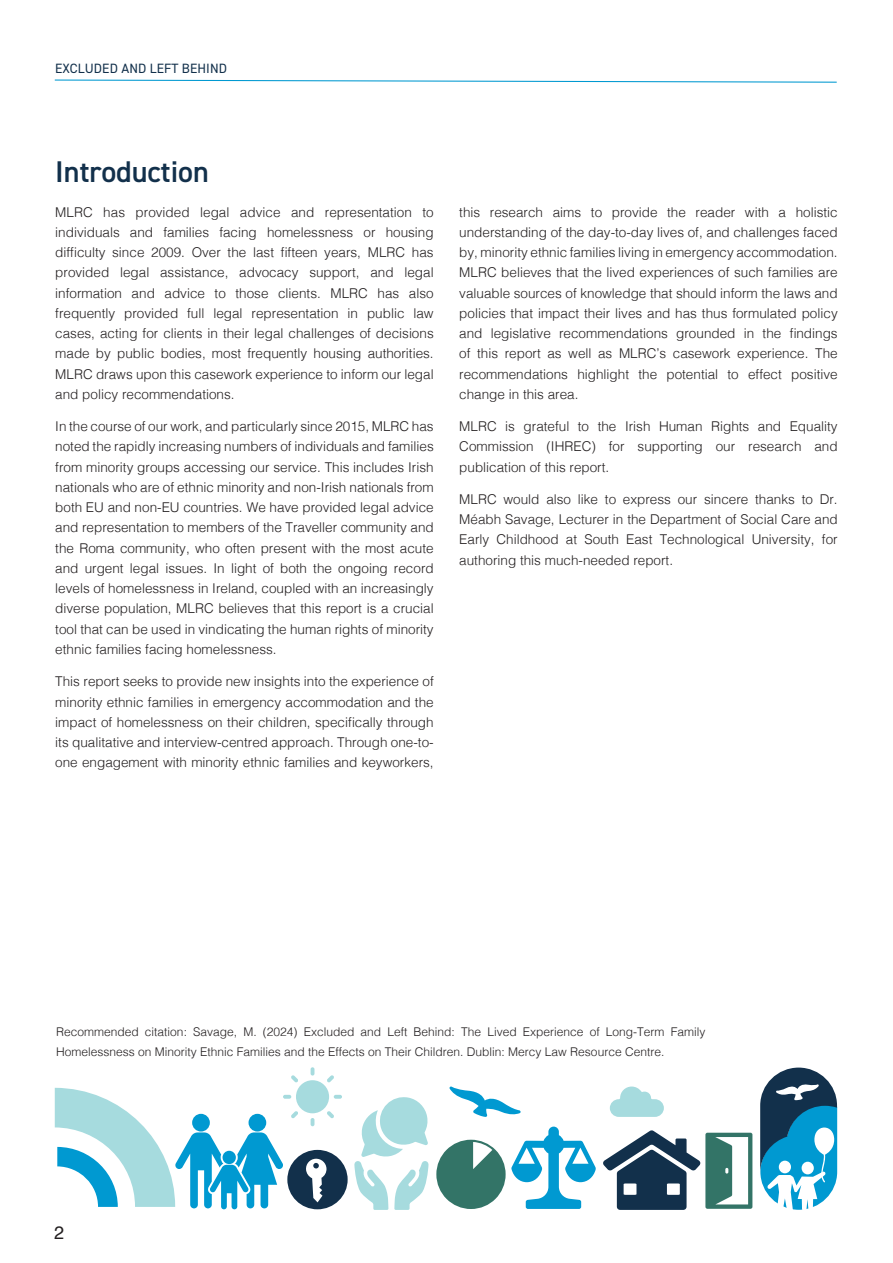
<style>
.page{position:relative;width:893px;height:1263px;background:#fff}
.page>*{position:absolute;margin:0;border:0;box-sizing:border-box;transform-origin:0 0}
.t1{font:600 30px "DIN2014";color:#12304b}
.t2{font:18px "Helvetica";color:#231f20}
.t3{font:300 13.5px/20.2px "Helvetica";color:#231f20;text-align:justify}
.t4{font:13.5px "DIN2014";letter-spacing:.01em;color:#12304b}
.t5{font:300 12px/20.2px "Helvetica";color:#231f20}
</style>
<div class="page">
<svg style="left:54px;top:79px;width:783px;height:4px"></svg>
<div style="left:296px;top:1080px;width:33px;height:33px;background:#a6dbde;border-radius:50%"></div>
<svg style="left:311px;top:1067px;width:3px;height:8px"></svg>
<svg style="left:291px;top:1075px;width:7px;height:7px"></svg>
<svg style="left:311px;top:1118px;width:3px;height:8px"></svg>
<svg style="left:327px;top:1111px;width:7px;height:7px"></svg>
<svg style="left:334px;top:1095px;width:8px;height:4px"></svg>
<svg style="left:327px;top:1075px;width:7px;height:7px"></svg>
<svg style="left:610px;top:1086px;width:54px;height:31px"></svg>
<div style="left:287px;top:1150px;width:61px;height:59px;background:#12304b;border-radius:50%"></div>
<svg style="left:306px;top:1158px;width:21px;height:44px"></svg>
<svg style="left:449px;top:1086px;width:72px;height:31px"></svg>
<svg style="left:354px;top:1097px;width:75px;height:113px"></svg>
<svg style="left:55px;top:1088px;width:243px;height:121px"></svg>
<svg style="left:760px;top:1067px;width:77px;height:143px"></svg>
<svg style="left:436px;top:1126px;width:160px;height:83px"></svg>
<svg style="left:603px;top:1130px;width:149px;height:80px"></svg>
<p class="t4" style="left:55px;top:60px;width:173px">EXCLUDED AND LEFT BEHIND</p>
<p class="t1" style="left:55px;top:152px;width:155px">Introduction</p>
<p class="t3" style="left:55px;top:201px;width:380px">MLRC has provided legal advice and representation to individuals and families facing homelessness or housing difficulty since 2009. Over the last fifteen years, MLRC has provided legal assistance, advocacy support, and legal information and advice to those clients. MLRC has also frequently provided full legal representation in public law cases, acting for clients in their legal challenges of decisions made by public bodies, most frequently housing authorities.<br>MLRC draws upon this casework experience to inform our legal and policy recommendations.</p>
<p class="t3" style="left:55px;top:415px;width:380px">In the course of our work, and particularly since 2015, MLRC has noted the rapidly increasing numbers of individuals and families from minority groups accessing our service. This includes Irish nationals who are of ethnic minority and non-Irish nationals from both EU and non-EU countries. We have provided legal advice and representation to members of the Traveller community and the Roma community, who often present with the most acute and urgent legal issues. In light of both the ongoing record levels of homelessness in Ireland, coupled with an increasingly diverse population, MLRC believes that this report is a crucial tool that can be used in vindicating the human rights of minority ethnic families facing homelessness.</p>
<p class="t3" style="left:55px;top:670px;width:380px">This report seeks to provide new insights into the experience of minority ethnic families in emergency accommodation and the impact of homelessness on their children, specifically through its qualitative and interview-centred approach. Through one-to&shy;one engagement with minority ethnic families and keyworkers,</p>
<p class="t3" style="left:459px;top:201px;width:380px">this research aims to provide the reader with a holistic understanding of the day-to-day lives of, and challenges faced by, minority ethnic families living in emergency accommodation.<br>MLRC believes that the lived experiences of such families are valuable sources of knowledge that should inform the laws and policies that impact their lives and has thus formulated policy and legislative recommendations grounded in the findings of this report as well as MLRC’s casework experience. The recommendations highlight the potential to effect positive change in this area.</p>
<p class="t3" style="left:459px;top:415px;width:380px">MLRC is grateful to the Irish Human Rights and Equality Commission (IHREC) for supporting our research and publication of this report.</p>
<p class="t3" style="left:459px;top:488px;width:380px">MLRC would also like to express our sincere thanks to Dr.<br>Méabh Savage, Lecturer in the Department of Social Care and Early Childhood at South East Technological University, for authoring this much-needed report.</p>
<p class="t5" style="left:56px;top:1020px;width:651px">Recommended citation: Savage, M. (2024) Excluded and Left Behind: The Lived Experience of Long-Term Family<br>Homelessness on Minority Ethnic Families and the Effects on Their Children. Dublin: Mercy Law Resource Centre.</p>
<h2 class="t2" style="left:54px;top:1219px;width:12px">2</h2>
</div>
